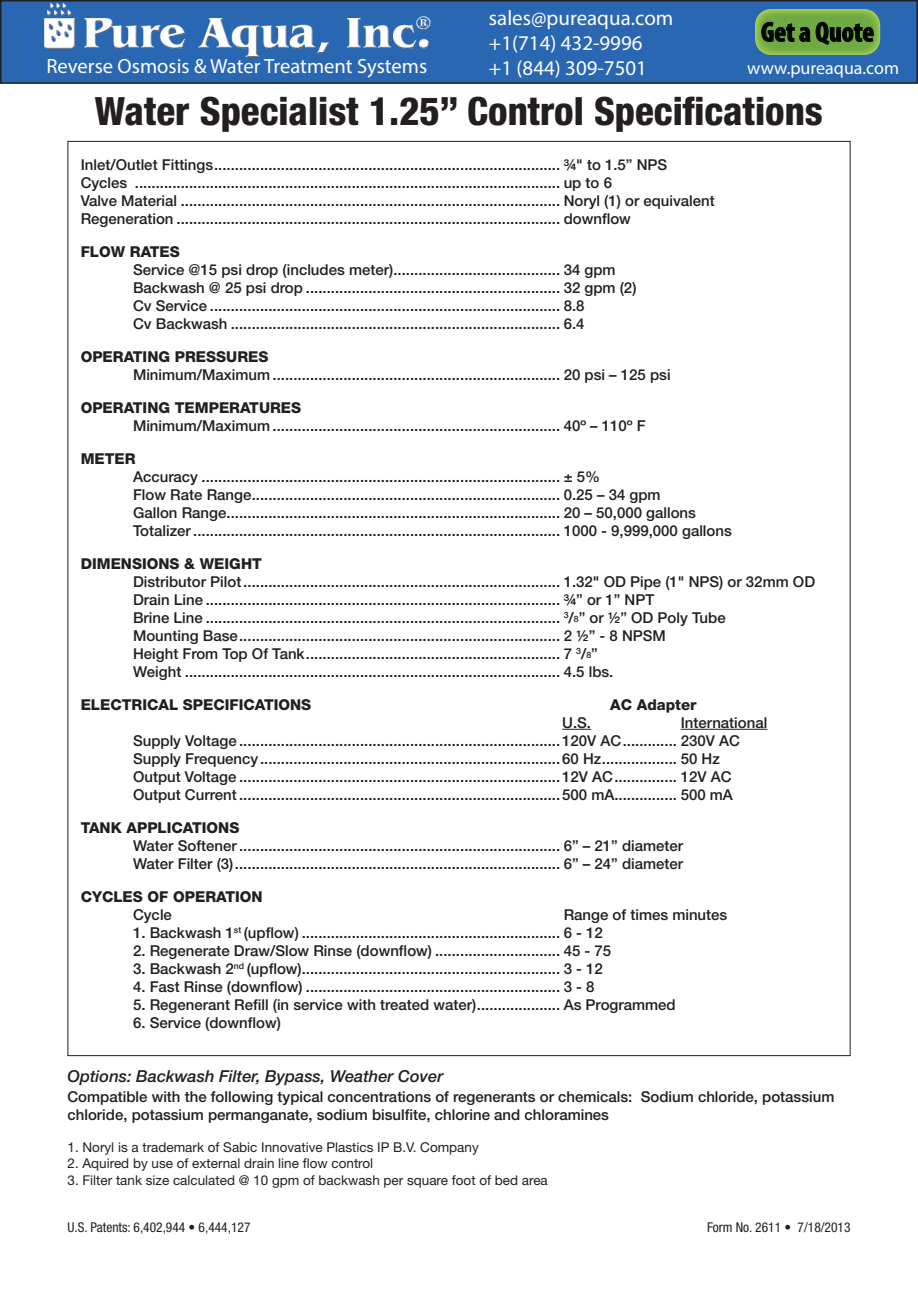
<style>
.page{position:relative;width:918px;height:1296px;background:#fff}
.page>*{position:absolute;margin:0;border:0;box-sizing:border-box;transform-origin:0 0}
.t1{font:800 condensed 39px "Helvetica Neue LT Std";color:#231f20}
.t2{font:700 condensed 27.9px "Myriad Pro";color:#040503}
.t3{font:21px/25.2px "Myriad Pro";color:#fff}
.t4{font:20.7px "Myriad Pro";color:#fff}
.t5{font:18px "Myriad Pro";color:#fff}
.t6{font:italic 500 16.5px "Helvetica Neue LT Std";color:#231f20}
.t7{font:500 15px/18px "Helvetica Neue LT Std";color:#231f20}
.t8{font:800 15px "Helvetica Neue LT Std";color:#231f20}
.t9{font:13.5px "Helvetica Neue LT Std";color:#231f20}
.t10{font:condensed 13.5px "Helvetica Neue LT Std";color:#231f20}
.s1{font-size:8.7px}
</style>
<div class="page">
<div style="left:1px;top:1px;width:916px;height:82px;background:#2a67b2"></div>
<div style="left:0;top:0;width:918px;height:84px;border:1px solid #231f20"></div>
<img style="left:44px;top:3px;width:31px;height:46px">
<img style="left:84px;top:18px;width:345px;height:39px">
<img style="left:416px;top:16px;width:14px;height:14px">
<svg style="left:755px;top:9px;width:125px;height:46px;background:#80b54a"></svg>
<svg style="left:761px;top:22px;width:113px;height:62px"></svg>
<svg style="left:562px;top:729px;width:29px;height:1px"></svg>
<hr style="left:681px;top:729px;width:86px;height:1px;background:#231f20">
<h3 class="t4" style="left:46px;top:53px;width:382px">Reverse Osmosis &amp; Water Treatment Systems</h3>
<h3 class="t3" style="left:489px;top:5px;width:186px">sales@pureaqua.com +1(714) 432-9996<br>+1 (844) 309-7501</h3>
<h2 class="t2" style="left:761px;top:15px;width:114px">Get a Quote</h2>
<p class="t5" style="left:747px;top:57px;width:153px">www.pureaqua.com</p>
<h1 class="t1" style="left:95px;top:87px;width:730px">Water Specialist 1.25” Control Specifications</h1>
<p class="t7" style="left:81px;top:155px;width:636px">Inlet/Outlet Fittings................................................................................... ¾" to 1.5” NPS Cycles ...................................................................................................... up to 6<br>Valve Material ........................................................................................... Noryl (1) or equivalent Regeneration ............................................................................................ downflow</p>
<p class="t8" style="left:81px;top:243px;width:101px">FLOW RATES</p>
<p class="t7" style="left:133px;top:260px;width:505px">Service @15 psi drop (includes meter)........................................ 34 gpm Backwash @ 25 psi drop ............................................................. 32 gpm (2)<br>Cv Service .................................................................................... 8.8<br>Cv Backwash ............................................................................... 6.4</p>
<p class="t8" style="left:81px;top:348px;width:189px">OPERATING PRESSURES</p>
<p class="t7" style="left:133px;top:365px;width:539px">Minimum/Maximum ..................................................................... 20 psi – 125 psi</p>
<p class="t8" style="left:81px;top:399px;width:221px">OPERATING TEMPERATURES</p>
<p class="t7" style="left:133px;top:416px;width:514px">Minimum/Maximum ..................................................................... 40º – 110º F</p>
<p class="t8" style="left:81px;top:450px;width:52px">METER</p>
<p class="t7" style="left:133px;top:467px;width:600px">Accuracy ...................................................................................... ± 5%<br>Flow Rate Range.......................................................................... 0.25 – 34 gpm<br>Gallon Range................................................................................ 20 – 50,000 gallons Totalizer ........................................................................................ 1000 - 9,999,000 gallons</p>
<p class="t8" style="left:81px;top:555px;width:183px">DIMENSIONS &amp; WEIGHT</p>
<p class="t7" style="left:133px;top:572px;width:684px">Distributor Pilot............................................................................ 1.32" OD Pipe (1" NPS) or 32mm OD Drain Line ..................................................................................... ¾” or 1” NPT<br>Brine Line ..................................................................................... <sup>3</sup>/<span class="s1">8</span>” or ½” OD Poly Tube<br>Mounting Base............................................................................. 2 ½” - 8 NPSM<br>Height From Top Of Tank............................................................. 7 <sup>3</sup>/<span class="s1">8</span>”<br>Weight .......................................................................................... 4.5 lbs.</p>
<p class="t8" style="left:81px;top:696px;width:227px">ELECTRICAL SPECIFICATIONS</p>
<p class="t8" style="left:610px;top:696px;width:88px">AC ADAPTER</p>
<p class="t7" style="left:562px;top:713px;width:30px">U.S.</p>
<p class="t7" style="left:133px;top:713px;width:636px;text-indent:548px">International Supply Voltage .............................................................................120V AC............. 230V AC Supply Frequency........................................................................60 Hz.................. 50 Hz Output Voltage .............................................................................12V AC............... 12V AC Output Current .............................................................................500 mA............... 500 mA</p>
<p class="t8" style="left:81px;top:819px;width:159px">TANK APPLICATIONS</p>
<p class="t7" style="left:133px;top:836px;width:552px">Water Softener ............................................................................. 6” – 21” diameter<br>Water Filter (3).............................................................................. 6” – 24” diameter</p>
<p class="t8" style="left:81px;top:888px;width:183px">CYCLES OF OPERATION</p>
<p class="t7" style="left:133px;top:905px;width:40px">Cycle</p>
<p class="t7" style="left:564px;top:905px;width:165px">Range of times minutes</p>
<p class="t7" style="left:133px;top:923px;width:471px">1. Backwash 1<sup>st</sup> (upflow) .............................................................. 6 - 12</p>
<p class="t7" style="left:133px;top:941px;width:480px">2. Regenerate Draw/Slow Rinse (downflow) .............................. 45 - 75</p>
<p class="t7" style="left:133px;top:959px;width:471px">3. Backwash 2<sup>nd</sup> (upflow).............................................................. 3 - 12</p>
<p class="t7" style="left:133px;top:977px;width:463px">4. Fast Rinse (downflow) ............................................................. 3 - 8</p>
<p class="t7" style="left:133px;top:995px;width:544px">5. Regenerant Refill (in service with treated water).................... As Programmed</p>
<p class="t7" style="left:133px;top:1013px;width:149px">6. Service (downflow)</p>
<p class="t6" style="left:68px;top:1066px;width:377px">Options: Backwash Filter, Bypass, Weather Cover</p>
<p class="t7" style="left:68px;top:1087px;width:768px">Compatible with the following typical concentrations of regenerants or chemicals: Sodium chloride, potassium chloride, potassium permanganate, sodium bisulfite, chlorine and chloramines</p>
<p class="t9" style="left:68px;top:1139px;width:413px">1. Noryl is a trademark of Sabic Innovative Plastics IP B.V. Company</p>
<p class="t9" style="left:68px;top:1156px;width:307px">2. Aquired by use of external drain line flow control</p>
<p class="t9" style="left:68px;top:1172px;width:482px">3. Filter tank size calculated @ 10 gpm of backwash per square foot of bed area</p>
<p class="t10" style="left:68px;top:1219px;width:184px">U.S. Patents: 6,402,944 • 6,444,127</p>
<p class="t10" style="left:707px;top:1219px;width:145px">Form No. 2611 • 7/18/2013</p>
</div>
